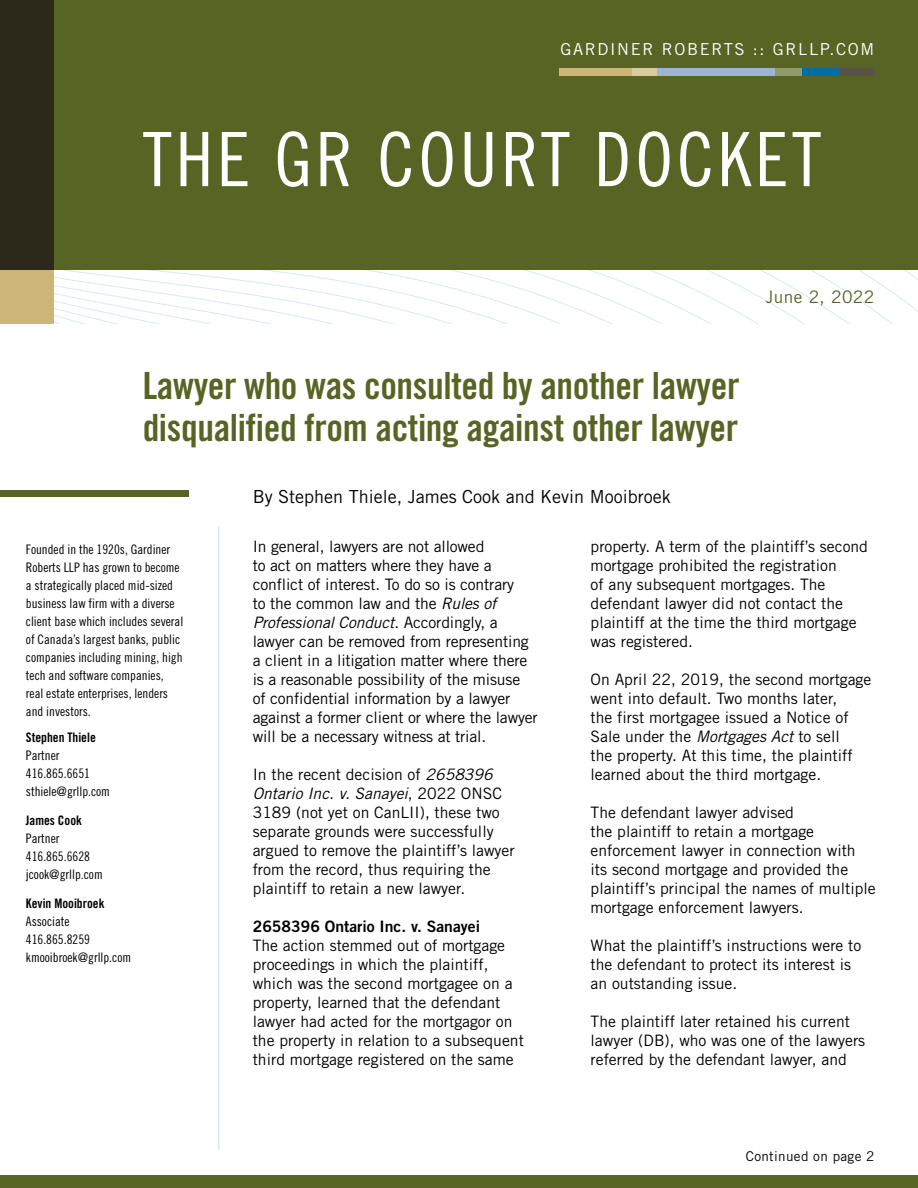
<style>
.page{position:relative;width:918px;height:1188px;background:#fff}
.page>*{position:absolute;margin:0;border:0;box-sizing:border-box;transform-origin:0 0}
.t1{font:75px "Trade Gothic LT Std Cn 18";letter-spacing:.05em;color:#fff}
.t2{font:37.5px/42px "Trade Gothic LT Std Bd Cn 20";letter-spacing:-.01em;color:#576423}
.t3{font:18px "Trade Gothic LT Std";color:#000}
.t4{font:17.25px "Trade Gothic LT Std";letter-spacing:.025em;color:#576423}
.t5{font:16.5px "Trade Gothic LT Std";letter-spacing:.1em;color:#fff}
.t6{font:15.75px/19px "Trade Gothic LT Std";color:#000}
.t7{font:15.75px "Trade Gothic LT Std Bd 2";color:#000}
.t8{font:13.5px "Trade Gothic LT Std";letter-spacing:.025em;color:#000}
.t9{font:13.2px/18px "Trade Gothic LT Std Cn 18";color:#000}
.t10{font:13.2px "Trade Gothic LT Std Bd Cn 20";color:#000}
.s1{font-style:italic}
</style>
<div class="page">
<svg style="left:54px;top:270px;width:864px;height:54px"></svg>
<div style="left:54px;top:0;width:864px;height:270px;background:#576423"></div>
<div style="left:0;top:490px;width:189px;height:7px;background:#576423"></div>
<hr style="left:218px;top:527px;width:1px;height:622px;background:#c8ddeb">
<div style="left:0;top:0;width:54px;height:270px;background:#2c291a"></div>
<div style="left:0;top:270px;width:54px;height:54px;background:#cbb677"></div>
<div style="left:0;top:1175px;width:918px;height:13px;background:#576423"></div>
<div style="left:559px;top:68px;width:74px;height:8px;background:#cbb677"></div>
<div style="left:633px;top:68px;width:25px;height:8px;background:#dac99a"></div>
<div style="left:657px;top:68px;width:118px;height:8px;background:#9db4d2"></div>
<div style="left:775px;top:68px;width:28px;height:8px;background:#919b6a"></div>
<div style="left:803px;top:68px;width:36px;height:8px;background:#006ea5"></div>
<div style="left:839px;top:68px;width:35px;height:8px;background:#595447"></div>
<p class="t5" style="left:560px;top:39px;width:315px">GARDINER ROBERTS :: GRLLP.COM</p>
<h1 class="t1" style="left:143px;top:115px;width:672px">The Gr Court Docket</h1>
<h2 class="t2" style="left:143px;top:364px;width:598px">Lawyer who was consulted by another lawyer disqualified from acting against other lawyer</h2>
<p class="t3" style="left:253px;top:486px;width:419px">By Stephen Thiele, James Cook and Kevin Mooibroek</p>
<p class="t4" style="left:766px;top:286px;width:110px">June 2, 2022</p>
<p class="t9" style="left:26px;top:540px;width:159px">Founded in the 1920s, Gardiner<br>Roberts LLP has grown to become a strategically placed mid-sized business law firm with a diverse client base which includes several of Canada’s largest banks, public companies including mining, high tech and software companies, real estate enterprises, lenders and investors.</p>
<p class="t10" style="left:26px;top:729px;width:71px">Stephen Thiele</p>
<p class="t9" style="left:26px;top:746px;width:86px">Partner<br>416.865.6651 sthiele@grllp.com</p>
<p class="t10" style="left:26px;top:812px;width:58px">James Cook</p>
<p class="t9" style="left:26px;top:829px;width:78px">Partner<br>416.865.6628 jcook@grllp.com</p>
<p class="t10" style="left:26px;top:895px;width:80px">Kevin Mooibroek</p>
<p class="t9" style="left:26px;top:912px;width:107px">Associate<br>416.865.8259 kmooibroek@grllp.com</p>
<p class="t6" style="left:253px;top:537px;width:287px">In general, lawyers are not allowed<br>to act on matters where they have a conflict of interest. To do so is contrary<br>to the common law and the <span class="s1">Rules of Professional Conduct</span>. Accordingly, a lawyer can be removed from representing a client in a litigation matter where there is a reasonable possibility of the misuse<br>of confidential information by a lawyer against a former client or where the lawyer will be a necessary witness at trial.</p>
<p class="t6" style="left:253px;top:765px;width:264px">In the recent decision of <span class="s1">2658396<br>Ontario Inc. v. Sanayei</span>, 2022 ONSC 3189 (not yet on CanLII), these two separate grounds were successfully argued to remove the plaintiff’s lawyer from the record, thus requiring the plaintiff to retain a new lawyer.</p>
<p class="t7" style="left:253px;top:916px;width:229px">2658396 Ontario Inc. v. Sanayei</p>
<p class="t6" style="left:253px;top:935px;width:273px">The action stemmed out of mortgage proceedings in which the plaintiff, which was the second mortgagee on a property, learned that the defendant lawyer had acted for the mortgagor on the property in relation to a subsequent third mortgage registered on the same</p>
<p class="t6" style="left:591px;top:537px;width:279px">property. A term of the plaintiff’s second mortgage prohibited the registration<br>of any subsequent mortgages. The defendant lawyer did not contact the plaintiff at the time the third mortgage was registered.</p>
<p class="t6" style="left:591px;top:670px;width:282px">On April 22, 2019, the second mortgage went into default. Two months later,<br>the first mortgagee issued a Notice of Sale under the <span class="s1">Mortgages Act</span> to sell<br>the property. At this time, the plaintiff learned about the third mortgage.</p>
<p class="t6" style="left:591px;top:803px;width:287px">The defendant lawyer advised<br>the plaintiff to retain a mortgage enforcement lawyer in connection with its second mortgage and provided the plaintiff’s principal the names of multiple mortgage enforcement lawyers.</p>
<p class="t6" style="left:591px;top:935px;width:272px">What the plaintiff’s instructions were to the defendant to protect its interest is an outstanding issue.</p>
<p class="t6" style="left:591px;top:1011px;width:276px">The plaintiff later retained his current lawyer (DB), who was one of the lawyers referred by the defendant lawyer, and</p>
<p class="t8" style="left:746px;top:1148px;width:130px">Continued on page 2</p>
</div>
